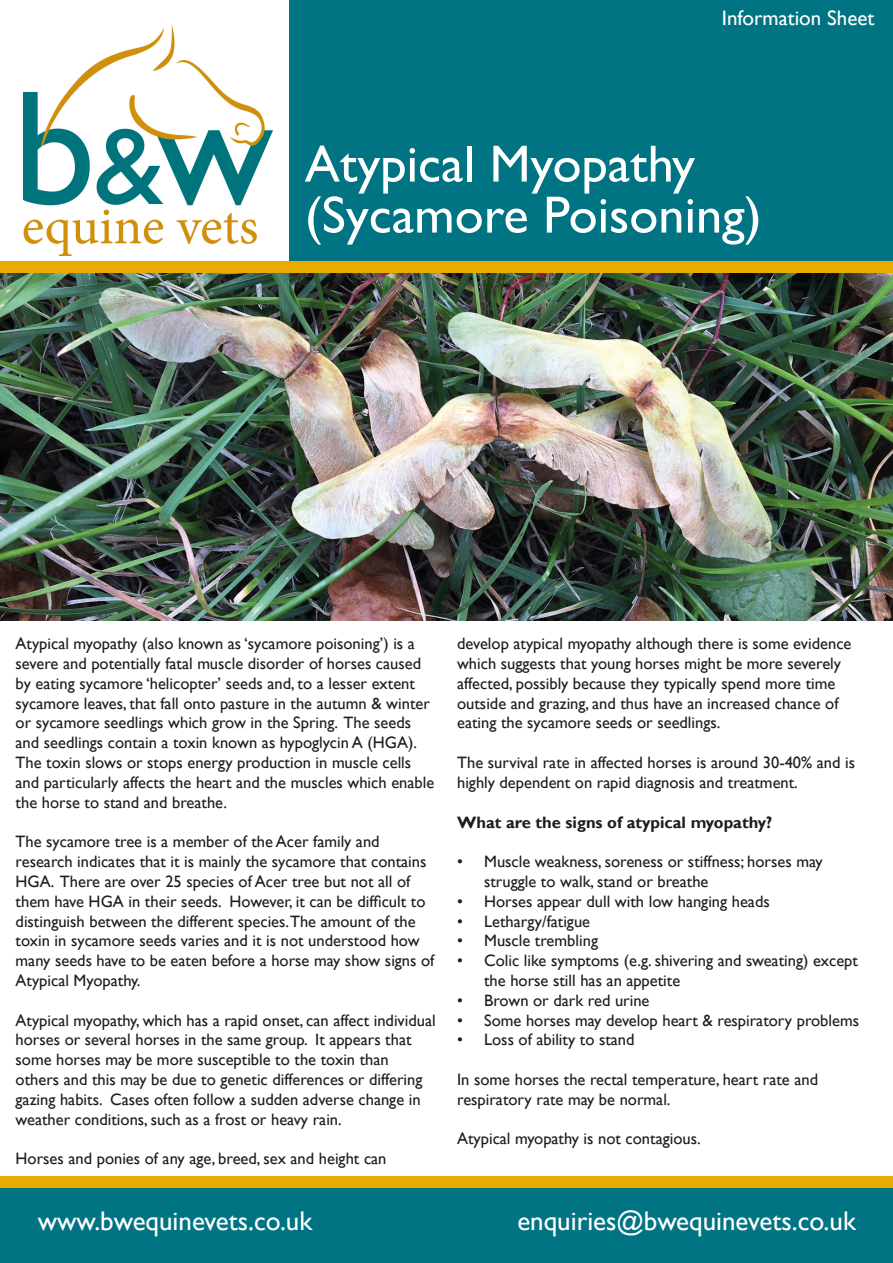
<style>
.page{position:relative;width:893px;height:1263px;background:#fff}
.page>*{position:absolute;margin:0;border:0;box-sizing:border-box;transform-origin:0 0}
.t1{font:52.5px "Gill Sans";color:#fff}
.t2{font:27px "Gill Sans";color:#fff}
.t3{font:21px "Gill Sans";color:#fff}
.t4{font:16.5px/19.8px "Gill Sans";color:#1d1d1b}
.t5{font:700 16.5px "Gill Sans";color:#1d1d1b}
</style>
<div class="page">
<img style="left:24px;top:25px;width:249px;height:231px">
<div style="left:289px;top:0;width:604px;height:261px;background:#007482"></div>
<img style="left:0;top:272px;width:893px;height:349px">
<div style="left:0;top:1187px;width:893px;height:76px;background:#007482"></div>
<div style="left:0;top:1176px;width:893px;height:11px;background:#eaab00"></div>
<div style="left:0;top:261px;width:893px;height:11px;background:#eaab00"></div>
<p class="t3" style="left:722px;top:6px;width:154px">Information Sheet</p>
<p class="t1" style="left:305px;top:133px;width:392px">Atypical Myopathy</p>
<p class="t1" style="left:305px;top:184px;width:458px">(Sycamore Poisoning)</p>
<p class="t4" style="left:16px;top:634px;width:420px">Atypical myopathy (also known as ‘sycamore poisoning’) is a severe and potentially fatal muscle disorder of horses caused by eating sycamore ‘helicopter’ seeds and, to a lesser extent sycamore leaves, that fall onto pasture in the autumn &amp; winter or sycamore seedlings which grow in the Spring. The seeds and seedlings contain a toxin known as hypoglycin A (HGA).<br>The toxin slows or stops energy production in muscle cells and particularly affects the heart and the muscles which enable the horse to stand and breathe.</p>
<p class="t4" style="left:16px;top:832px;width:420px">The sycamore tree is a member of the Acer family and research indicates that it is mainly the sycamore that contains HGA. There are over 25 species of Acer tree but not all of them have HGA in their seeds. However, it can be difficult to distinguish between the different species.The amount of the toxin in sycamore seeds varies and it is not understood how many seeds have to be eaten before a horse may show signs of Atypical Myopathy.</p>
<p class="t4" style="left:16px;top:1010px;width:422px">Atypical myopathy, which has a rapid onset, can affect individual horses or several horses in the same group. It appears that some horses may be more susceptible to the toxin than others and this may be due to genetic differences or differing gazing habits. Cases often follow a sudden adverse change in weather conditions, such as a frost or heavy rain.</p>
<p class="t4" style="left:16px;top:1149px;width:372px">Horses and ponies of any age, breed, sex and height can</p>
<p class="t4" style="left:457px;top:634px;width:396px">develop atypical myopathy although there is some evidence which suggests that young horses might be more severely affected, possibly because they typically spend more time outside and grazing, and thus have an increased chance of eating the sycamore seeds or seedlings.</p>
<p class="t4" style="left:457px;top:753px;width:400px">The survival rate in affected horses is around 30-40% and is highly dependent on rapid diagnosis and treatment.</p>
<p class="t5" style="left:457px;top:812px;width:317px">What are the signs of atypical myopathy?</p>
<p class="t4" style="left:484px;top:852px;width:340px;text-indent:-27px">• Muscle weakness, soreness or stiffness; horses may struggle to walk, stand or breathe</p>
<p class="t4" style="left:457px;top:891px;width:314px">• Horses appear dull with low hanging heads</p>
<p class="t4" style="left:457px;top:911px;width:135px">• Lethargy/fatigue</p>
<p class="t4" style="left:457px;top:931px;width:142px">• Muscle trembling</p>
<p class="t4" style="left:484px;top:951px;width:375px;text-indent:-27px">• Colic like symptoms (e.g. shivering and sweating) except the horse still has an appetite</p>
<p class="t4" style="left:457px;top:990px;width:194px">• Brown or dark red urine</p>
<p class="t4" style="left:457px;top:1010px;width:403px">• Some horses may develop heart &amp; respiratory problems</p>
<p class="t4" style="left:457px;top:1030px;width:179px">• Loss of ability to stand</p>
<p class="t4" style="left:457px;top:1070px;width:362px">In some horses the rectal temperature, heart rate and respiratory rate may be normal.</p>
<p class="t4" style="left:457px;top:1129px;width:245px">Atypical myopathy is not contagious.</p>
<p class="t2" style="left:38px;top:1205px;width:276px">www.bwequinevets.co.uk</p>
<p class="t2" style="left:517px;top:1205px;width:340px">enquiries@bwequinevets.co.uk</p>
</div>
